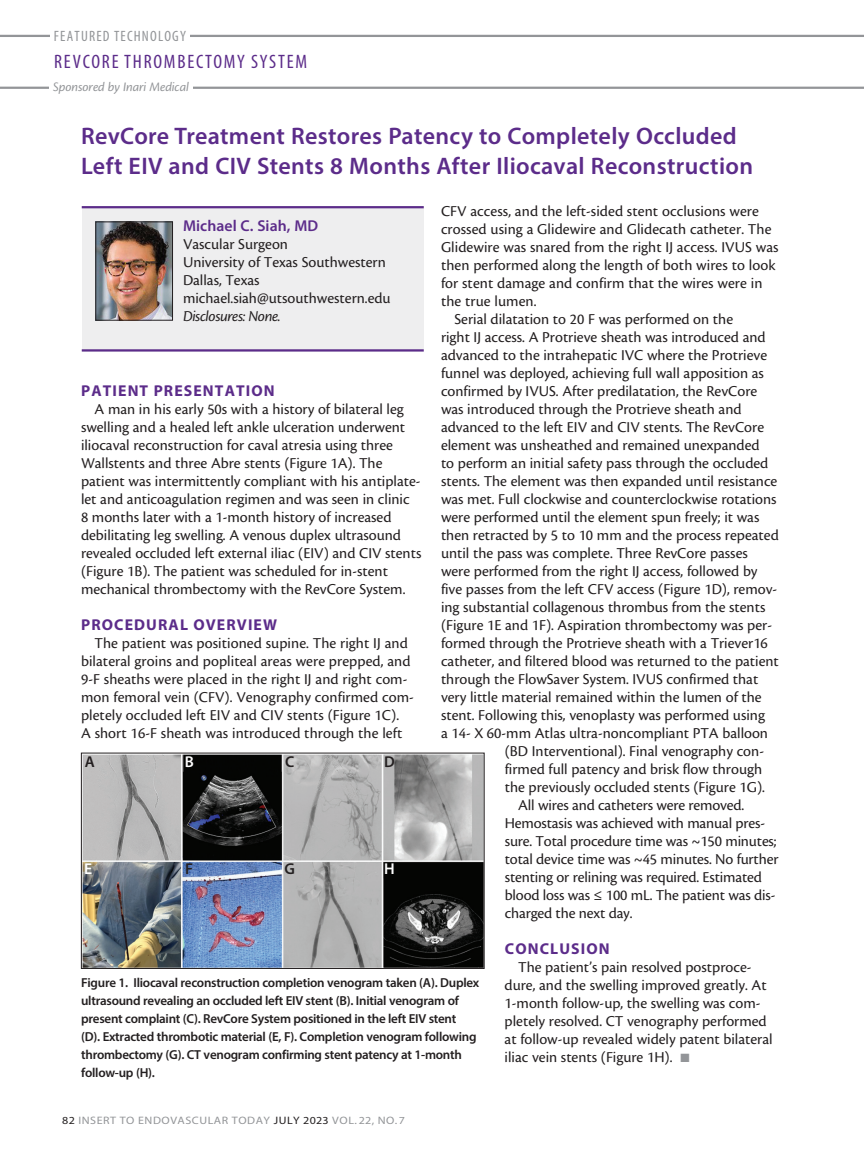
<style>
.page{position:relative;width:864px;height:1161px;background:#fff}
.page>*{position:absolute;margin:0;border:0;box-sizing:border-box;transform-origin:0 0}
.Subhead_Special_no_l{font:600 24px/30px "Myriad Pro";letter-spacing:.015em;color:#5c2c8a}
.t1{font:condensed 19.5px "Myriad Pro";letter-spacing:.09em;color:#5c2c8a}
.body{font:15.75px/18px "Cronos Pro";color:#231f20}
.bio_info{font:15.75px "Cronos Pro";color:#231f20}
.subhead{font:700 15.75px "Myriad Pro";letter-spacing:.07em;color:#5c2c8a}
.bio_info-2{font:italic 15.75px "Cronos Pro";letter-spacing:-.03em;color:#231f20}
.bio_name{font:600 15.75px "Myriad Pro";letter-spacing:.005em;color:#5c2c8a}
.figure_labels{font:600 15.75px "Myriad Pro";color:#231f20}
.figure_labels-2{font:600 15.75px "Myriad Pro";color:#fff}
.t2{font:condensed 15px "Myriad Pro";letter-spacing:.08em;color:#939598}
.t3{font:italic 13.5px "Cronos Pro";letter-spacing:-.01em;color:#939598}
.t4{font:600 13.05px/18px "Myriad Pro";letter-spacing:-.02em;color:#231f20}
.t5{font:10.8px "Myriad Pro";letter-spacing:.045em;color:#939598;scale:1.11 1}
.s1{color:#939598}
.s2{color:#231f20}
</style>
<div class="page">
<svg style="left:0;top:34px;width:864px;height:55px"></svg>
<div style="left:50px;top:30px;width:140px;height:14px;background:#fff"></div>
<div style="left:49px;top:79px;width:144px;height:14px;background:#fff"></div>
<div style="left:82px;top:206px;width:342px;height:146px;background:#eeeeef"></div>
<hr style="left:82px;top:206px;width:342px;height:2px;background:#5c2c8a">
<hr style="left:82px;top:349px;width:342px;height:3px;background:#5c2c8a">
<img style="left:98px;top:224px;width:73px;height:94px">
<div style="left:96px;top:222px;width:77px;height:98px;border:1px solid #231f20"></div>
<img style="left:83px;top:755px;width:400px;height:212px">
<div style="left:81px;top:753px;width:404px;height:216px;border:1px solid #231f20"></div>
<p class="t2" style="left:54px;top:27px;width:134px">FEATURED TECHNOLOGY</p>
<p class="t1" style="left:54px;top:50px;width:254px">REVCORE THROMBECTOMY SYSTEM</p>
<p class="t3" style="left:53px;top:79px;width:137px">Sponsored by Inari Medical</p>
<p class="Subhead_Special_no_l" style="left:81px;top:120px;width:674px">RevCore Treatment Restores Patency to Completely Occluded<br>Left EIV and CIV Stents 8 Months After Iliocaval Reconstruction</p>
<p class="body" style="left:441px;top:202px;width:339px">CFV access, and the left-sided stent occlusions were crossed using a Glidewire and Glidecath catheter. The Glidewire was snared from the right IJ access. IVUS was then performed along the length of both wires to look for stent damage and confirm that the wires were in the true lumen.</p>
<p class="body" style="left:454px;top:310px;width:280px">Serial dilatation to 20 F was performed on the</p>
<p class="body" style="left:441px;top:328px;width:326px">right IJ access. A Protrieve sheath was introduced and</p>
<p class="body" style="left:441px;top:346px;width:328px">advanced to the intrahepatic IVC where the Protrieve</p>
<p class="body" style="left:441px;top:364px;width:325px">funnel was deployed, achieving full wall apposition as</p>
<p class="body" style="left:441px;top:382px;width:318px">confirmed by IVUS. After predilatation, the RevCore</p>
<p class="body" style="left:441px;top:400px;width:302px">was introduced through the Protrieve sheath and</p>
<p class="body" style="left:441px;top:418px;width:325px">advanced to the left EIV and CIV stents. The RevCore</p>
<p class="body" style="left:441px;top:436px;width:320px">element was unsheathed and remained unexpanded</p>
<p class="body" style="left:441px;top:454px;width:329px">to perform an initial safety pass through the occluded</p>
<p class="body" style="left:441px;top:472px;width:338px">stents. The element was then expanded until resistance</p>
<p class="body" style="left:441px;top:490px;width:337px">was met. Full clockwise and counterclockwise rotations</p>
<p class="body" style="left:441px;top:508px;width:320px">were performed until the element spun freely; it was</p>
<p class="body" style="left:441px;top:526px;width:339px">then retracted by 5 to 10 mm and the process repeated</p>
<p class="body" style="left:441px;top:544px;width:308px">until the pass was complete. Three RevCore passes</p>
<p class="body" style="left:441px;top:562px;width:318px">were performed from the right IJ access, followed by</p>
<p class="body" style="left:441px;top:580px;width:338px">five passes from the left CFV access (Figure 1D), remov-</p>
<p class="body" style="left:441px;top:598px;width:326px">ing substantial collagenous thrombus from the stents</p>
<p class="body" style="left:441px;top:616px;width:333px">(Figure 1E and 1F). Aspiration thrombectomy was per-</p>
<p class="body" style="left:441px;top:634px;width:328px">formed through the Protrieve sheath with a Triever16</p>
<p class="body" style="left:441px;top:652px;width:339px">catheter, and filtered blood was returned to the patient</p>
<p class="body" style="left:441px;top:670px;width:319px">through the FlowSaver System. IVUS confirmed that</p>
<p class="body" style="left:441px;top:688px;width:322px">very little material remained within the lumen of the</p>
<p class="body" style="left:441px;top:706px;width:325px">stent. Following this, venoplasty was performed using</p>
<p class="body" style="left:441px;top:724px;width:329px">a 14- X 60-mm Atlas ultra-noncompliant PTA balloon</p>
<p class="body" style="left:505px;top:742px;width:261px">(BD Interventional). Final venography con-</p>
<p class="body" style="left:505px;top:760px;width:259px">firmed full patency and brisk flow through</p>
<p class="body" style="left:505px;top:778px;width:262px">the previously occluded stents (Figure 1G).</p>
<p class="body" style="left:505px;top:796px;width:275px;text-indent:14px">All wires and catheters were removed.<br>Hemostasis was achieved with manual pres&shy;sure. Total procedure time was ~150 minutes; total device time was ~45 minutes. No further stenting or relining was required. Estimated blood loss was ≤ 100 mL. The patient was dis&shy;charged the next day.</p>
<p class="subhead" style="left:505px;top:938px;width:106px">CONCLUSION</p>
<p class="body" style="left:505px;top:958px;width:270px;text-indent:14px">The patient’s pain resolved postproce&shy;dure, and the swelling improved greatly. At 1-month follow-up, the swelling was com&shy;pletely resolved. CT venography performed at follow-up revealed widely patent bilateral iliac vein stents (Figure 1H). <span class="s1">■</span></p>
<p class="bio_name" style="left:183px;top:216px;width:137px">Michael C. Siah, MD</p>
<p class="bio_info" style="left:183px;top:236px;width:107px">Vascular Surgeon</p>
<p class="bio_info" style="left:183px;top:254px;width:204px">University of Texas Southwestern</p>
<p class="bio_info" style="left:183px;top:272px;width:78px">Dallas, Texas</p>
<p class="bio_info" style="left:183px;top:290px;width:209px">michael.siah@utsouthwestern.edu</p>
<p class="bio_info-2" style="left:183px;top:308px;width:99px">Disclosures: None.</p>
<p class="subhead" style="left:81px;top:380px;width:195px">PATIENT PRESENTATION</p>
<p class="body" style="left:81px;top:400px;width:342px;text-indent:14px">A man in his early 50s with a history of bilateral leg swelling and a healed left ankle ulceration underwent iliocaval reconstruction for caval atresia using three Wallstents and three Abre stents (Figure 1A). The patient was intermittently compliant with his antiplate&shy;let and anticoagulation regimen and was seen in clinic<br>8 months later with a 1-month history of increased debilitating leg swelling. A venous duplex ultrasound revealed occluded left external iliac (EIV) and CIV stents (Figure 1B). The patient was scheduled for in-stent mechanical thrombectomy with the RevCore System.</p>
<p class="subhead" style="left:81px;top:614px;width:197px">PROCEDURAL OVERVIEW</p>
<p class="body" style="left:81px;top:634px;width:334px;text-indent:14px">The patient was positioned supine. The right IJ and bilateral groins and popliteal areas were prepped, and 9-F sheaths were placed in the right IJ and right com&shy;mon femoral vein (CFV). Venography confirmed com&shy;pletely occluded left EIV and CIV stents (Figure 1C).<br>A short 16-F sheath was introduced through the left</p>
<p class="figure_labels" style="left:285px;top:752px;width:11px">C</p>
<p class="figure_labels-2" style="left:185px;top:752px;width:11px">B</p>
<p class="figure_labels" style="left:384px;top:752px;width:12px">D</p>
<p class="figure_labels" style="left:85px;top:752px;width:12px">A</p>
<p class="figure_labels" style="left:185px;top:858px;width:10px">F</p>
<p class="figure_labels" style="left:285px;top:859px;width:12px">G</p>
<p class="figure_labels-2" style="left:84px;top:859px;width:10px">E</p>
<p class="figure_labels-2" style="left:384px;top:859px;width:12px">H</p>
<p class="t4" style="left:81px;top:974px;width:400px">Figure 1. Iliocaval reconstruction completion venogram taken (A). Duplex ultrasound revealing an occluded left EIV stent (B). Initial venogram of present complaint (C). RevCore System positioned in the left EIV stent<br>(D). Extracted thrombotic material (E, F). Completion venogram following thrombectomy (G). CT venogram confirming stent patency at 1-month follow-up (H).</p>
<p class="t5" style="left:62px;top:1113px;width:310px"><span class="s2">82</span> INSERT TO ENDOVASCULAR TODAY <span class="s2">JULY 2023</span> VOL. 22, NO. 7</p>
</div>
